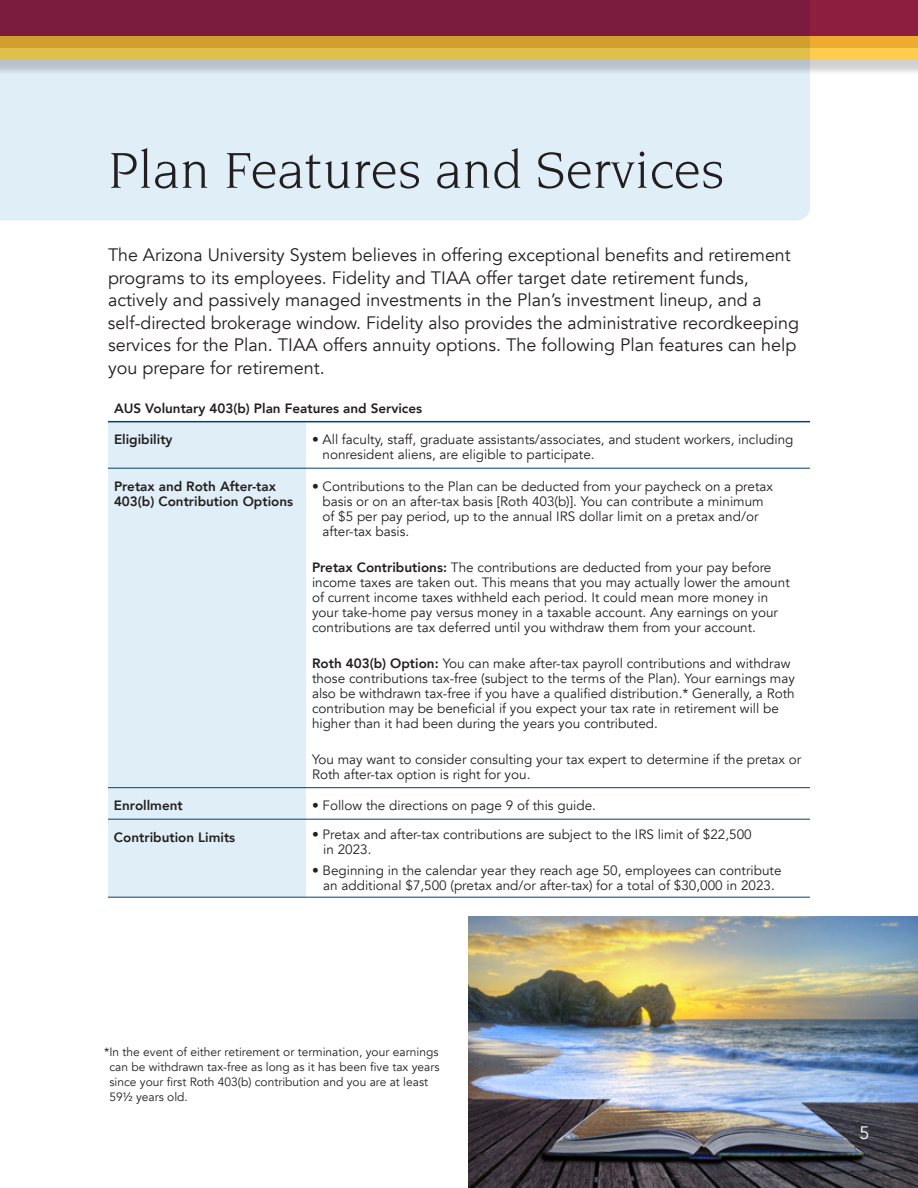
<style>
.page{position:relative;width:918px;height:1188px;background:#fff}
.page>*{position:absolute;margin:0;border:0;box-sizing:border-box;transform-origin:0 0}
.A1_Head{font:54px "Trident S Si";color:#231f20}
.Text{font:18px/22.5px "Avenir";color:#231f20}
.t1{font:18px "Avenir";color:#fff}
.chart_text{font:13.5px/15px "Avenir";color:#231f20}
.Chart_Head{font:800 13.5px/15px "Avenir";color:#231f20}
.footnote{font:12px/15px "Avenir";color:#231f20}
.s1{font-weight:800}
</style>
<div class="page">
<div style="left:0;top:0;width:918px;height:48px;background:#8d1e40"></div>
<div style="left:0;top:36px;width:918px;height:39px;background:#231f20;opacity:.25"></div>
<svg style="left:810px;top:36px;width:108px;height:24px;background:#f6bc3e"></svg>
<div style="left:467px;top:915px;width:451px;height:273px;background:#231f20;opacity:.05"></div>
<svg style="left:0;top:0;width:810px;height:220px;background:#ccc2c2"></svg>
<div style="left:108px;top:422px;width:198px;height:475px;background:#e0eef8"></div>
<hr style="left:108px;top:468px;width:198px;height:1px;background:#004270">
<hr style="left:306px;top:468px;width:504px;height:1px;background:#004270">
<hr style="left:108px;top:787px;width:198px;height:1px;background:#004270">
<hr style="left:306px;top:787px;width:504px;height:1px;background:#004270">
<hr style="left:108px;top:819px;width:198px;height:1px;background:#004270">
<hr style="left:306px;top:819px;width:504px;height:1px;background:#004270">
<hr style="left:108px;top:897px;width:198px;height:1px;background:#004270">
<hr style="left:306px;top:897px;width:504px;height:1px;background:#004270">
<hr style="left:108px;top:421px;width:198px;height:1px;background:#004270">
<hr style="left:306px;top:421px;width:504px;height:1px;background:#004270">
<p class="A1_Head" style="left:108px;top:141px;width:618px">Plan Features and Services</p>
<p class="Text" style="left:108px;top:244px;width:693px">The Arizona University System believes in offering exceptional benefits and retirement programs to its employees. Fidelity and TIAA offer target date retirement funds, actively and passively managed investments in the Plan’s investment lineup, and a self-directed brokerage window. Fidelity also provides the administrative recordkeeping services for the Plan. TIAA offers annuity options. The following Plan features can help you prepare for retirement.</p>
<p class="Chart_Head" style="left:114px;top:401px;width:310px">AUS Voluntary 403(b) Plan Features and Services</p>
<p class="Chart_Head" style="left:114px;top:432px;width:60px">Eligibility</p>
<p class="chart_text" style="left:323px;top:432px;width:472px;text-indent:-11px">• All faculty, staff, graduate assistants/associates, and student workers, including nonresident aliens, are eligible to participate.</p>
<p class="Chart_Head" style="left:114px;top:479px;width:181px">Pretax and Roth After-tax<br>403(b) Contribution Options</p>
<p class="chart_text" style="left:323px;top:479px;width:452px;text-indent:-11px">• Contributions to the Plan can be deducted from your paycheck on a pretax basis or on an after-tax basis [Roth 403(b)]. You can contribute a minimum of $5 per pay period, up to the annual IRS dollar limit on a pretax and/or after-tax basis.</p>
<p class="chart_text" style="left:312px;top:560px;width:479px"><span class="s1">Pretax Contributions:</span> The contributions are deducted from your pay before income taxes are taken out. This means that you may actually lower the amount of current income taxes withheld each period. It could mean more money in your take-home pay versus money in a taxable account. Any earnings on your contributions are tax deferred until you withdraw them from your account.</p>
<p class="chart_text" style="left:312px;top:656px;width:484px"><span class="s1">Roth 403(b) Option:</span> You can make after-tax payroll contributions and withdraw those contributions tax-free (subject to the terms of the Plan). Your earnings may also be withdrawn tax-free if you have a qualified distribution.* Generally, a Roth contribution may be beneficial if you expect your tax rate in retirement will be higher than it had been during the years you contributed.</p>
<p class="chart_text" style="left:312px;top:752px;width:491px">You may want to consider consulting your tax expert to determine if the pretax or<br>Roth after-tax option is right for you.</p>
<p class="Chart_Head" style="left:114px;top:798px;width:70px">Enrollment</p>
<p class="chart_text" style="left:312px;top:798px;width:285px">• Follow the directions on page 9 of this guide.</p>
<p class="Chart_Head" style="left:114px;top:830px;width:123px">Contribution Limits</p>
<p class="chart_text" style="left:323px;top:828px;width:430px;text-indent:-11px">• Pretax and after-tax contributions are subject to the IRS limit of $22,500 in 2023.</p>
<p class="chart_text" style="left:312px;top:864px;width:471px;text-align:center">• Beginning in the calendar year they reach age 50, employees can contribute an additional $7,500 (pretax and/or after-tax) for a total of $30,000 in 2023.</p>
<p class="footnote" style="left:109px;top:1045px;width:332px;text-indent:-5px">*In the event of either retirement or termination, your earnings can be withdrawn tax-free as long as it has been five tax years since your first Roth 403(b) contribution and you are at least 59½ years old.</p>
<p class="t1" style="left:860px;top:1122px;width:12px">5</p>
</div>
